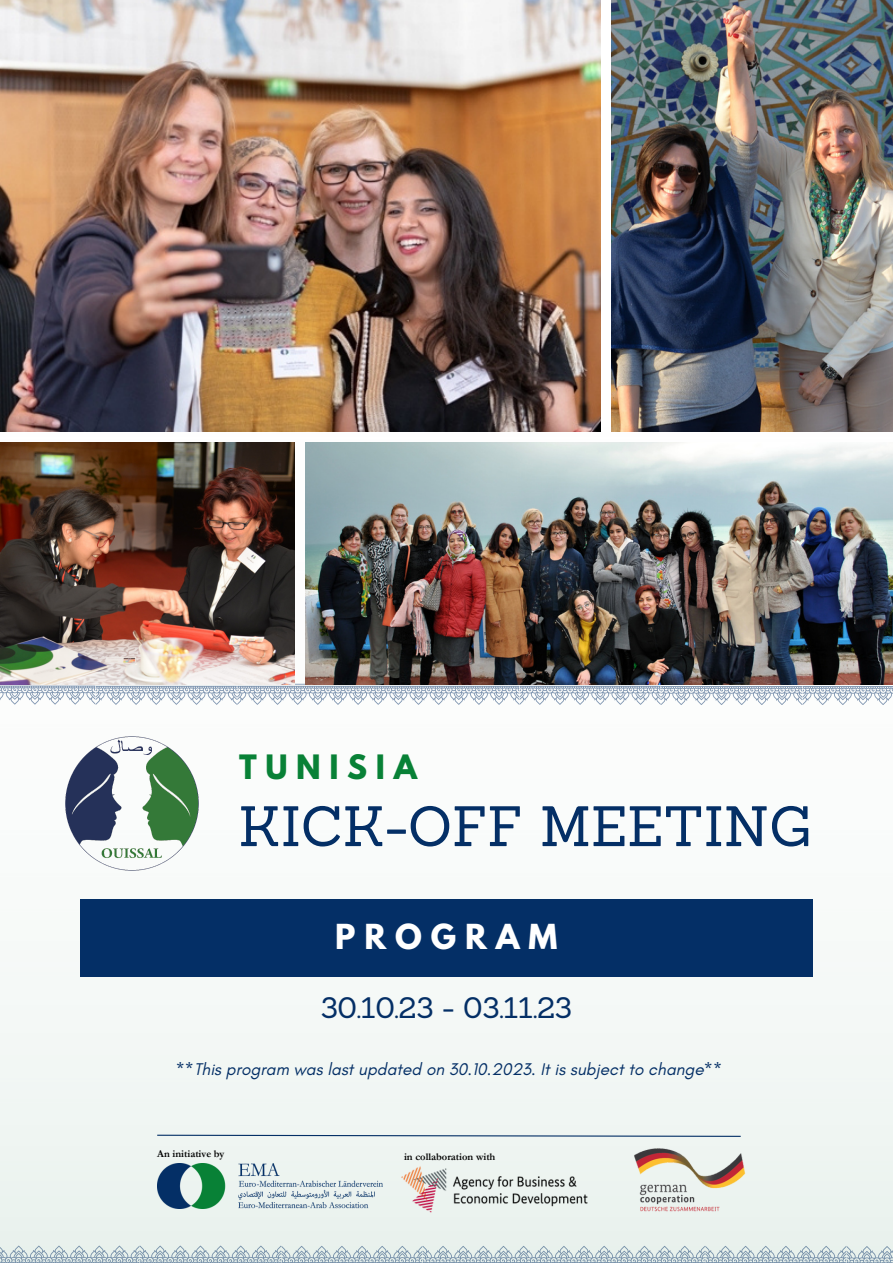
<style>
.page{position:relative;width:893px;height:1264px;background:#fff}
.page>*{position:absolute;margin:0;border:0;box-sizing:border-box;transform-origin:0 0}
.t1{font:55.5px "Sanchez";color:#042f66}
.t2{font:700 30.6px "League Spartan";letter-spacing:.29em;color:#fff}
.t3{font:700 29.7px "League Spartan";letter-spacing:.29em;color:#088136}
.t4{font:28.95px "Sanchez";color:#042f66}
.t5{font:italic 17.25px "Glacial Indifference";color:#042f66}
.t6{font:700 10.5px "Garamond";color:#000}
</style>
<div class="page">
<img style="left:0;top:0;width:892px;height:1245px">
<svg style="left:0;top:683px;width:892px;height:22px"></svg>
<img style="left:0;top:0;width:600px;height:431px">
<img style="left:611px;top:0;width:281px;height:431px">
<img style="left:0;top:442px;width:294px;height:242px">
<img style="left:306px;top:442px;width:586px;height:242px">
<img style="left:386px;top:1164px;width:214px;height:59px">
<img style="left:632px;top:1145px;width:118px;height:69px">
<img style="left:157px;top:1163px;width:225px;height:45px">
<img style="left:4px;top:707px;width:255px;height:192px">
<div style="left:80px;top:899px;width:732px;height:77px;background:#042f66"></div>
<svg style="left:156px;top:1134px;width:585px;height:3px"></svg>
<svg style="left:0;top:1245px;width:892px;height:17px;background:#c6d3d8"></svg>
<p class="t3" style="left:239px;top:751px;width:179px">TUNISIA</p>
<p class="t1" style="left:238px;top:790px;width:574px">KICK-OFF MEETING</p>
<p class="t2" style="left:335px;top:921px;width:224px">PROGRAM</p>
<p class="t4" style="left:321px;top:988px;width:253px">30.10.23 - 03.11.23</p>
<p class="t5" style="left:176px;top:1058px;width:548px">**This program was last updated on 30.10.2023. It is subject to change**</p>
<p class="t6" style="left:157px;top:1147px;width:69px">An initiative by</p>
<p class="t6" style="left:404px;top:1151px;width:93px">in collaboration with</p>
</div>
